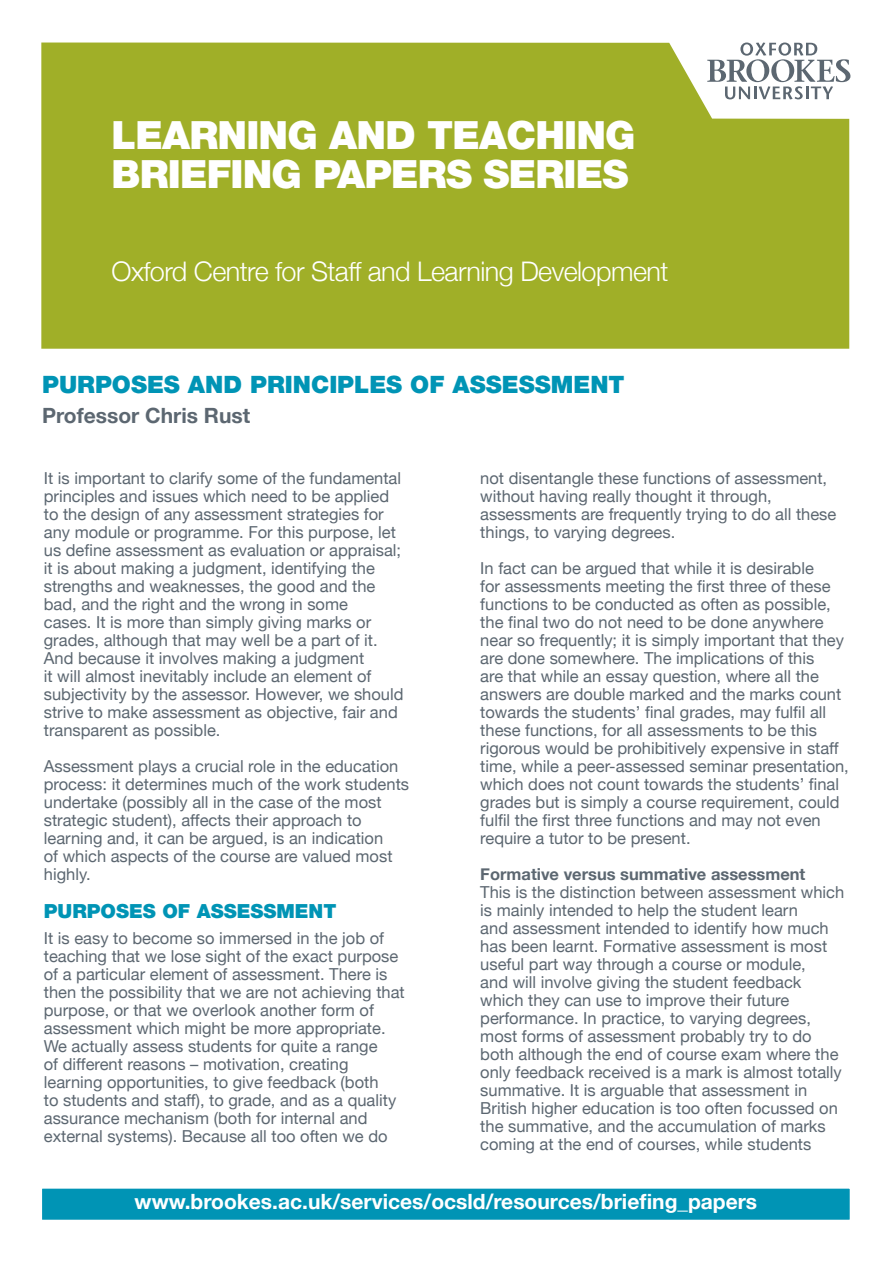
<style>
.page{position:relative;width:893px;height:1263px;background:#fff}
.page>*{position:absolute;margin:0;border:0;box-sizing:border-box;transform-origin:0 0}
.t1{font:900 39px/39px "Helvetica Neue LT";letter-spacing:-.02em;color:#fff}
.t2{font:300 27px "Helvetica Neue";letter-spacing:-.02em;color:#fff}
.t3{font:900 24px "Helvetica Neue LT";color:#0094b5}
.t4{font:700 21px "Helvetica Neue";color:#fff}
.t5{font:700 21px "Helvetica Neue";color:#5c6771}
.t6{font:900 19.5px "Helvetica Neue LT";color:#0094b5}
.t7{font:16.5px/18px "Helvetica Neue";color:#5c6771}
.t8{font:700 16.5px "Helvetica Neue";color:#5c6771}
</style>
<div class="page">
<div style="left:41px;top:43px;width:808px;height:306px;background:#a0af28"></div>
<svg style="left:707px;top:43px;width:143px;height:56px"></svg>
<div style="left:41px;top:1188px;width:809px;height:32px;background:#0094b5"></div>
<div style="left:41px;top:1187px;width:810px;height:34px;border:2px solid #fff"></div>
<h1 class="t1" style="left:112px;top:115px;width:525px">LEARNING AND TEACHING<br>BRIEFING PAPERS SERIES</h1>
<h2 class="t2" style="left:112px;top:255px;width:558px">Oxford Centre for Staff and Learning Development</h2>
<h3 class="t3" style="left:42px;top:370px;width:107px">PURPOSES</h3>
<h3 class="t3" style="left:188px;top:370px;width:19px">AND</h3>
<h3 class="t3" style="left:250px;top:370px;width:17px">PRINCIPLES</h3>
<h3 class="t3" style="left:410px;top:370px;width:60px">OF ASSESS</h3>
<h3 class="t3" style="left:551px;top:370px;width:41px">MENT</h3>
<p class="t5" style="left:42px;top:402px;width:210px">Professor Chris Rust</p>
<p class="t7" style="left:44px;top:469px;width:361px">It is important to clarify some of the fundamental principles and issues which need to be applied to the design of any assessment strategies for any module or programme. For this purpose, let us define assessment as evaluation or appraisal; it is about making a judgment, identifying the strengths and weaknesses, the good and the bad, and the right and the wrong in some<br>cases. It is more than simply giving marks or grades, although that may well be a part of it.<br>And because it involves making a judgment<br>it will almost inevitably include an element of subjectivity by the assessor. However, we should strive to make assessment as objective, fair and transparent as possible.</p>
<p class="t7" style="left:44px;top:757px;width:367px">Assessment plays a crucial role in the education process: it determines much of the work students undertake (possibly all in the case of the most strategic student), affects their approach to learning and, it can be argued, is an indication<br>of which aspects of the course are valued most highly.</p>
<p class="t6" style="left:44px;top:899px;width:87px">PURPOSES</p>
<p class="t6" style="left:162px;top:899px;width:49px">OF ASSESS</p>
<p class="t6" style="left:276px;top:899px;width:33px">MENT</p>
<p class="t7" style="left:44px;top:929px;width:362px">It is easy to become so immersed in the job of teaching that we lose sight of the exact purpose of a particular element of assessment. There is then the possibility that we are not achieving that purpose, or that we overlook another form of assessment which might be more appropriate.<br>We actually assess students for quite a range<br>of different reasons – motivation, creating learning opportunities, to give feedback (both<br>to students and staff), to grade, and as a quality assurance mechanism (both for internal and external systems). Because all too often we do</p>
<p class="t7" style="left:480px;top:469px;width:358px">not disentangle these functions of assessment, without having really thought it through, assessments are frequently trying to do all these things, to varying degrees.</p>
<p class="t7" style="left:480px;top:559px;width:370px">In fact can be argued that while it is desirable<br>for assessments meeting the first three of these functions to be conducted as often as possible, the final two do not need to be done anywhere near so frequently; it is simply important that they are done somewhere. The implications of this<br>are that while an essay question, where all the answers are double marked and the marks count towards the students’ final grades, may fulfil all these functions, for all assessments to be this rigorous would be prohibitively expensive in staff time, while a peer-assessed seminar presentation, which does not count towards the students’ final grades but is simply a course requirement, could fulfil the first three functions and may not even require a tutor to be present.</p>
<p class="t8" style="left:480px;top:864px;width:327px">Formative versus summative assessment</p>
<p class="t7" style="left:480px;top:883px;width:365px">This is the distinction between assessment which is mainly intended to help the student learn<br>and assessment intended to identify how much has been learnt. Formative assessment is most useful part way through a course or module,<br>and will involve giving the student feedback which they can use to improve their future performance. In practice, to varying degrees, most forms of assessment probably try to do both although the end of course exam where the only feedback received is a mark is almost totally summative. It is arguable that assessment in British higher education is too often focussed on the summative, and the accumulation of marks coming at the end of courses, while students</p>
<p class="t4" style="left:135px;top:1189px;width:624px">www.brookes.ac.uk/services/ocsld/resources/briefing_papers</p>
</div>
